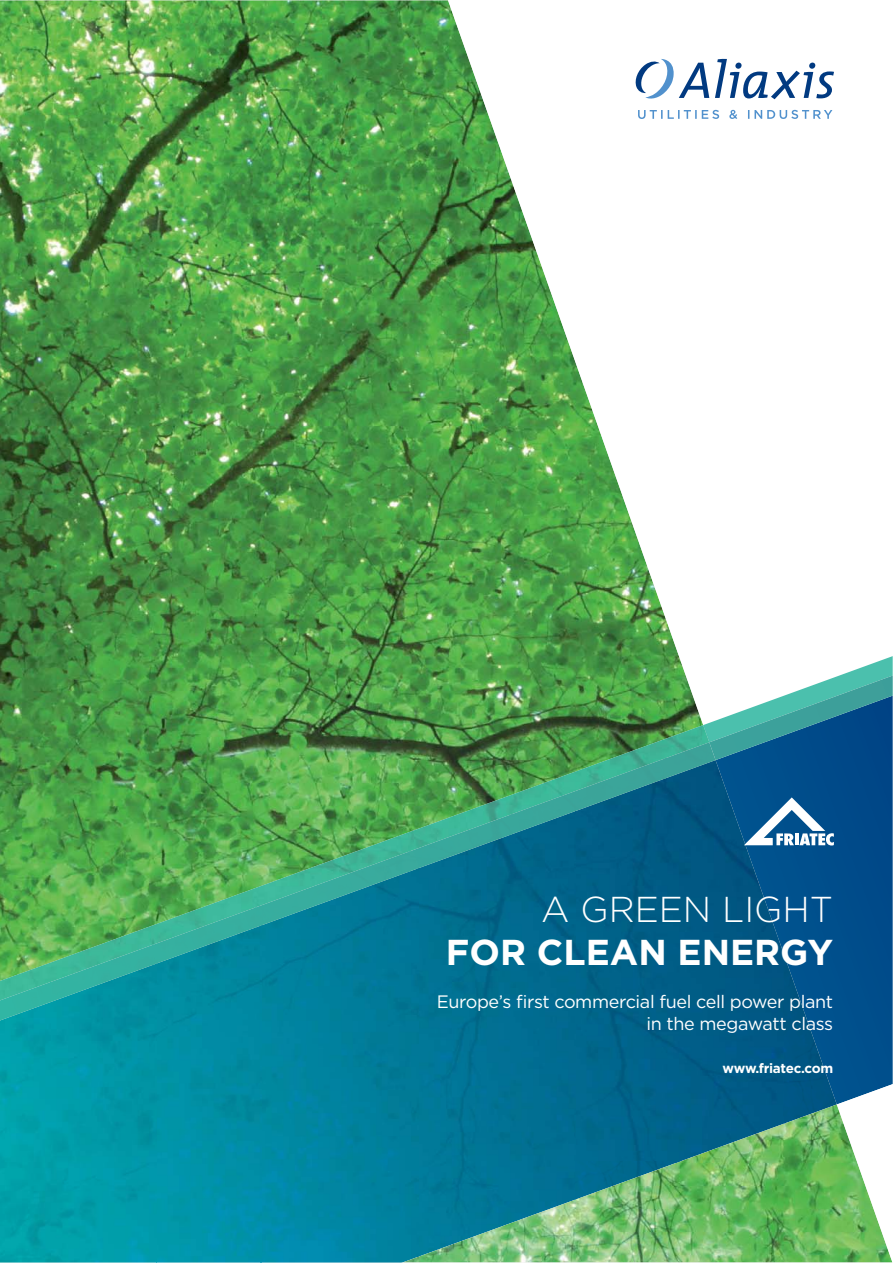
<style>
.page{position:relative;width:893px;height:1263px;background:#fff}
.page>*{position:absolute;margin:0;border:0;box-sizing:border-box;transform-origin:0 0}
.t1{font:700 36px "Gotham";color:#fff}
.t2{font:300 36px "Gotham";color:#fff}
.t3{font:18px/21.6px "Gotham";letter-spacing:-.02em;color:#fff;text-align:right}
.t4{font:700 13.5px "Gotham";letter-spacing:-.02em;color:#fff}
</style>
<div class="page">
<img style="left:0;top:0;width:892px;height:1263px">
<img style="left:576px;top:1125px;width:261px;height:138px">
<img style="left:576px;top:1000px;width:209px;height:163px">
<img style="left:418px;top:1000px;width:158px;height:263px">
<img style="left:262px;top:1000px;width:156px;height:263px">
<img style="left:157px;top:1000px;width:105px;height:263px">
<img style="left:784px;top:1104px;width:53px;height:21px">
<img style="left:0;top:1000px;width:157px;height:263px">
<img style="left:575px;top:1162px;width:105px;height:39px">
<img style="left:0;top:725px;width:703px;height:17px">
<img style="left:0;top:742px;width:703px;height:258px">
<img style="left:562px;top:757px;width:103px;height:60px">
<img style="left:664px;top:742px;width:39px;height:38px">
<img style="left:408px;top:813px;width:103px;height:60px">
<img style="left:511px;top:795px;width:52px;height:40px">
<img style="left:306px;top:851px;width:103px;height:59px">
<img style="left:152px;top:906px;width:104px;height:60px">
<img style="left:255px;top:888px;width:52px;height:40px">
<img style="left:50px;top:944px;width:103px;height:59px">
<img style="left:0;top:981px;width:51px;height:40px">
<svg style="left:715px;top:59px;width:119px;height:40px"></svg>
<svg style="left:636px;top:59px;width:73px;height:40px"></svg>
<svg style="left:638px;top:110px;width:24px;height:9px"></svg>
<svg style="left:668px;top:110px;width:51px;height:9px"></svg>
<svg style="left:729px;top:110px;width:8px;height:9px"></svg>
<svg style="left:748px;top:110px;width:84px;height:9px"></svg>
<svg style="left:703px;top:656px;width:190px;height:448px;background:#216b97"></svg>
<h1 class="t2" style="left:541px;top:896px;width:293px">A GREEN LIGHT</h1>
<h1 class="t1" style="left:446px;top:939px;width:389px">FOR CLEAN ENERGY</h1>
<p class="t3" style="left:437px;top:992px;width:398px">Europe’s first commercial fuel cell power plant in the megawatt class</p>
<p class="t4" style="left:722px;top:1063px;width:112px">www.friatec.com</p>
</div>
